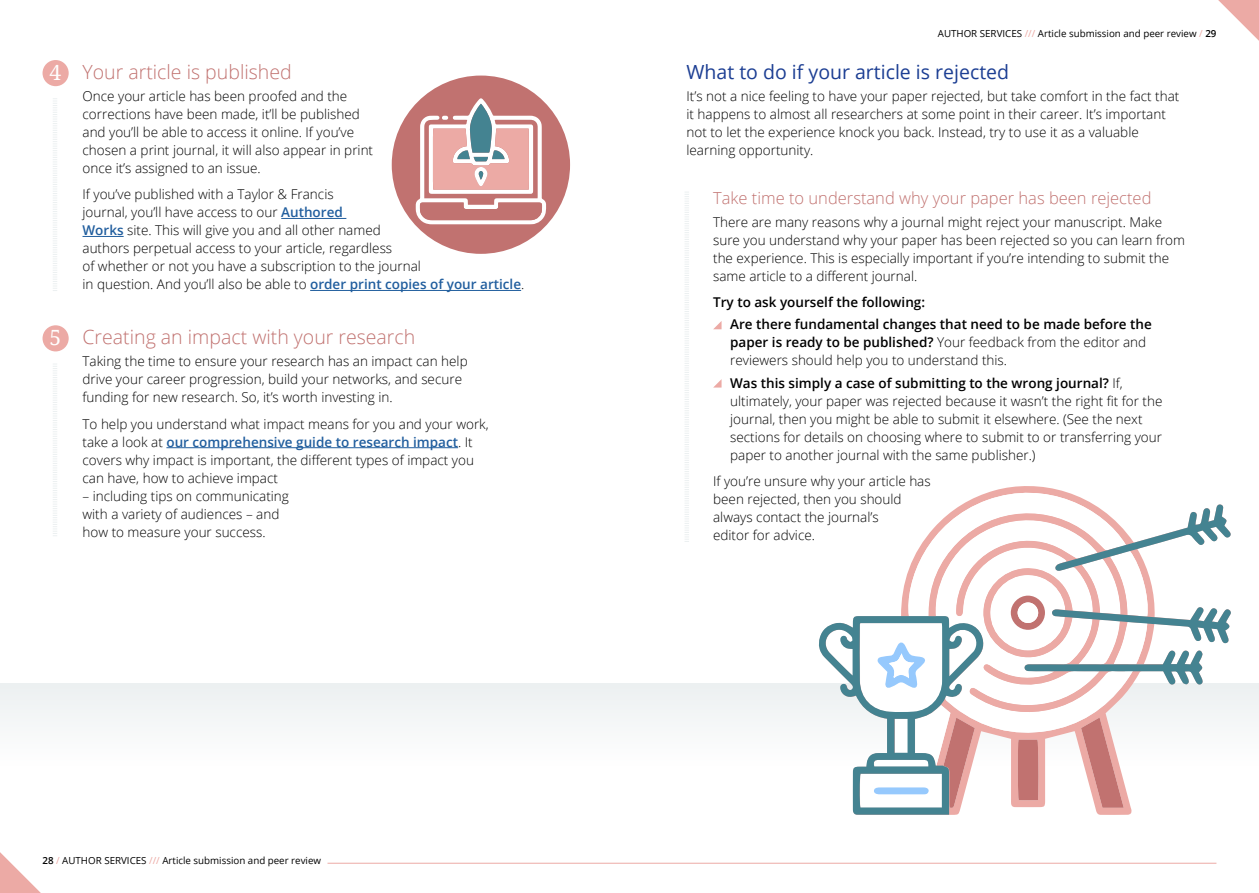
<style>
.page{position:relative;width:1259px;height:893px;background:#fff}
.page>*{position:absolute;margin:0;border:0;box-sizing:border-box;transform-origin:0 0}
.t1{font:21px "Droid Serif";color:#fff}
.t2{font:300 19.5px "Open Sans";color:#c17270}
.t3{font:19.5px "Open Sans";color:#1c3e93}
.t4{font:300 16.5px "Open Sans";color:#c17270}
.t5{font:300 13.5px/18px "Open Sans";color:#000}
.t6{font:600 13.5px/22.2px "Open Sans";color:#000}
.t7{font:9.75px "Open Sans";color:#000}
.s1{font-weight:600;color:#215e9e}
.s2{font-weight:600}
.s3{color:#ecaaa5}
</style>
<div class="page">
<svg style="left:0;top:852px;width:41px;height:41px"></svg>
<svg style="left:1218px;top:0;width:41px;height:41px"></svg>
<hr style="left:327px;top:863px;width:889px;height:1px;background:#ecaaa5">
<div style="left:43px;top:60px;width:26px;height:26px;background:#ecaaa5;border-radius:50%"></div>
<div style="left:43px;top:325px;width:26px;height:26px;background:#ecaaa5;border-radius:50%"></div>
<hr style="left:281px;top:218px;width:65px;height:1px;background:#215e9e">
<hr style="left:82px;top:236px;width:42px;height:1px;background:#215e9e">
<hr style="left:310px;top:290px;width:211px;height:1px;background:#215e9e">
<hr style="left:166px;top:447px;width:292px;height:1px;background:#215e9e">
<svg style="left:53px;top:98px;width:4px;height:193px"></svg>
<svg style="left:53px;top:364px;width:4px;height:172px"></svg>
<div style="left:0;top:683px;width:1259px;height:82px;background:#f5f7f7"></div>
<svg style="left:685px;top:192px;width:4px;height:350px"></svg>
<svg style="left:713px;top:321px;width:8px;height:8px"></svg>
<svg style="left:713px;top:380px;width:8px;height:8px"></svg>
<div style="left:392px;top:76px;width:178px;height:178px;background:#c17270;border-radius:50%"></div>
<svg style="left:416px;top:98px;width:130px;height:126px"></svg>
<svg style="left:819px;top:486px;width:412px;height:329px"></svg>
<h1 class="t1" style="left:50px;top:58px;width:13px">4</h1>
<h1 class="t1" style="left:50px;top:323px;width:13px">5</h1>
<h2 class="t2" style="left:82px;top:58px;width:211px">Your article is published</h2>
<p class="t5" style="left:82px;top:87px;width:292px">Once your article has been proofed and the corrections have been made, it’ll be published and you’ll be able to access it online. If you’ve chosen a print journal, it will also appear in print once it’s assigned to an issue.</p>
<p class="t5" style="left:82px;top:185px;width:443px">If you’ve published with a Taylor &amp; Francis<br>journal, you’ll have access to our <span class="s1">Authored<br>Works</span> site. This will give you and all other named<br>authors perpetual access to your article, regardless<br>of whether or not you have a subscription to the journal<br>in question. And you’ll also be able to <span class="s1">order print copies of your article</span>.</p>
<h2 class="t2" style="left:82px;top:323px;width:334px">Creating an impact with your research</h2>
<p class="t5" style="left:82px;top:352px;width:387px">Taking the time to ensure your research has an impact can help drive your career progression, build your networks, and secure funding for new research. So, it’s worth investing in.</p>
<p class="t5" style="left:82px;top:414px;width:408px">To help you understand what impact means for you and your work, take a look at <span class="s1">our comprehensive guide to research impact</span>. It covers why impact is important, the different types of impact you can have, how to achieve impact</p>
<p class="t5" style="left:82px;top:486px;width:208px">– including tips on communicating with a variety of audiences – and how to measure your success.</p>
<p class="t7" style="left:43px;top:853px;width:280px"><span class="s2">28</span> <span class="s3">/</span> AUTHOR SERVICES <span class="s3">///</span> Article submission and peer review</p>
<p class="t7" style="left:938px;top:27px;width:280px">AUTHOR SERVICES <span class="s3">///</span> Article submission and peer review <span class="s3">/</span> <span class="s2">29</span></p>
<h2 class="t3" style="left:686px;top:58px;width:324px">What to do if your article is rejected</h2>
<p class="t5" style="left:686px;top:87px;width:494px">It’s not a nice feeling to have your paper rejected, but take comfort in the fact that it happens to almost all researchers at some point in their career. It’s important not to let the experience knock you back. Instead, try to use it as a valuable learning opportunity.</p>
<p class="t4" style="left:713px;top:187px;width:440px">Take time to understand why your paper has been rejected</p>
<p class="t5" style="left:713px;top:212px;width:473px">There are many reasons why a journal might reject your manuscript. Make sure you understand why your paper has been rejected so you can learn from the experience. This is especially important if you’re intending to submit the same article to a different journal.</p>
<p class="t6" style="left:730px;top:291px;width:423px;text-indent:-17px">Try to ask yourself the following:<br>Are there fundamental changes that need to be made before the</p>
<p class="t5" style="left:730px;top:333px;width:418px"><span class="s2">paper is ready to be published?</span> Your feedback from the editor and reviewers should help you to understand this.</p>
<p class="t5" style="left:730px;top:373px;width:434px"><span class="s2">Was this simply a case of submitting to the wrong journal?</span> If, ultimately, your paper was rejected because it wasn’t the right fit for the journal, then you might be able to submit it elsewhere. (See the next sections for details on choosing where to submit to or transferring your paper to another journal with the same publisher.)</p>
<p class="t5" style="left:713px;top:472px;width:219px">If you’re unsure why your article has been rejected, then you should always contact the journal’s<br>editor for advice.</p>
</div>
